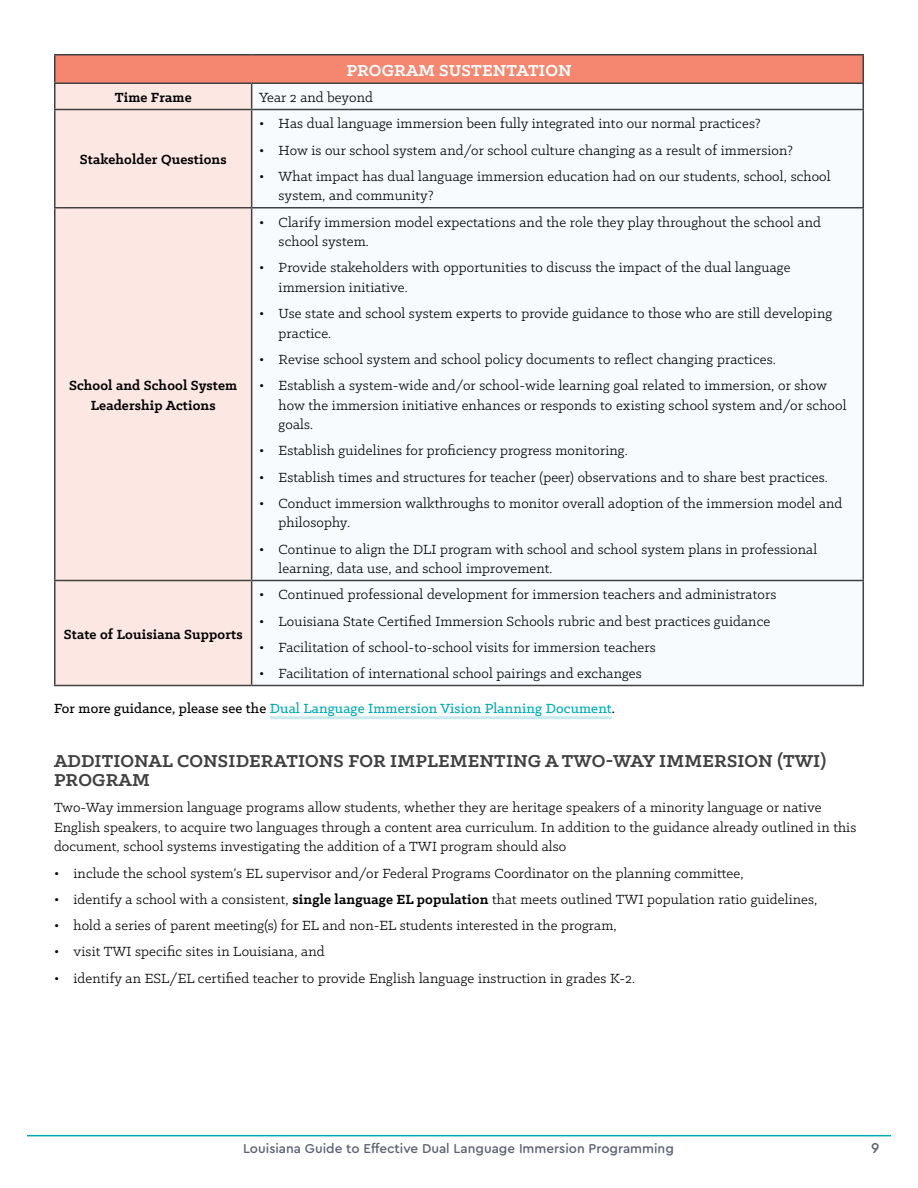
<style>
.page{position:relative;width:918px;height:1188px;background:#fff}
.page>*{position:absolute;margin:0;border:0;box-sizing:border-box;transform-origin:0 0}
.Subhead{font:700 19.5px/19.5px "Klinic Slab";letter-spacing:.01em;color:#404042}
.Table_Headers{font:700 18px "Klinic Slab";letter-spacing:.01em;color:#fff}
.Body{font:15px/19.5px "Klinic Slab";letter-spacing:.01em;color:#000}
.Body-2{font:700 15px/19.5px "Klinic Slab";letter-spacing:.01em;color:#000;text-align:center}
.Body-3{font:500 15px "Klinic Slab";letter-spacing:.01em;color:#00abb8}
.t1{font:500 15px "Cera Round Basic";color:#5c6274}
.t2{font:500 13.5px "Cera Round Basic";color:#5c6274}
.s1{color:#000}
.s2{font-weight:700}
</style>
<div class="page">
<hr style="left:27px;top:1135px;width:864px;height:1px;background:#00abb8">
<hr style="left:270px;top:716px;width:342px;height:3px;background:#c9e9ec">
<div style="left:55px;top:55px;width:808px;height:28px;background:#f58770"></div>
<div style="left:56px;top:84px;width:195px;height:601px;background:#fde7e2"></div>
<svg style="left:252px;top:84px;width:611px;height:601px"></svg>
<hr style="left:54px;top:54px;width:198px;height:2px;background:#414042">
<hr style="left:54px;top:56px;width:2px;height:26px;background:#414042">
<hr style="left:252px;top:54px;width:612px;height:2px;background:#414042">
<hr style="left:54px;top:82px;width:198px;height:2px;background:#414042">
<hr style="left:54px;top:84px;width:2px;height:25px;background:#414042">
<hr style="left:54px;top:109px;width:198px;height:1px;background:#414042">
<hr style="left:54px;top:110px;width:2px;height:97px;background:#414042">
<hr style="left:54px;top:207px;width:198px;height:1px;background:#414042">
<hr style="left:54px;top:208px;width:2px;height:372px;background:#414042">
<hr style="left:54px;top:580px;width:198px;height:1px;background:#414042">
<hr style="left:54px;top:581px;width:2px;height:104px;background:#414042">
<hr style="left:54px;top:685px;width:198px;height:1px;background:#414042">
<hr style="left:252px;top:82px;width:612px;height:2px;background:#414042">
<svg style="left:251px;top:84px;width:1px;height:25px"></svg>
<svg style="left:863px;top:56px;width:1px;height:53px"></svg>
<hr style="left:252px;top:109px;width:612px;height:1px;background:#414042">
<hr style="left:251px;top:110px;width:1px;height:97px;background:#414042">
<hr style="left:863px;top:110px;width:1px;height:97px;background:#414042">
<hr style="left:252px;top:207px;width:612px;height:1px;background:#414042">
<hr style="left:251px;top:208px;width:1px;height:372px;background:#414042">
<hr style="left:863px;top:208px;width:1px;height:372px;background:#414042">
<hr style="left:252px;top:580px;width:612px;height:1px;background:#414042">
<hr style="left:251px;top:581px;width:1px;height:104px;background:#414042">
<hr style="left:863px;top:581px;width:1px;height:104px;background:#414042">
<hr style="left:252px;top:685px;width:612px;height:1px;background:#414042">
<p class="Table_Headers" style="left:346px;top:58px;width:227px">PROGRAM SUSTENTATION</p>
<p class="Body-2" style="left:115px;top:87px;width:78px">Time Frame</p>
<p class="Body" style="left:259px;top:87px;width:115px">Year 2 and beyond</p>
<p class="Body-2" style="left:80px;top:149px;width:148px">Stakeholder Questions</p>
<p class="Body-2" style="left:69px;top:375px;width:170px">School and School System<br>Leadership Actions</p>
<p class="Body" style="left:259px;top:113px;width:503px">• Has dual language immersion been fully integrated into our normal practices?</p>
<p class="Body" style="left:259px;top:140px;width:535px">• How is our school system and/or school culture changing as a result of immersion?</p>
<p class="Body" style="left:279px;top:166px;width:553px;text-indent:-20px">• What impact has dual language immersion education had on our students, school, school system, and community?</p>
<p class="Body" style="left:279px;top:212px;width:544px;text-indent:-20px">• Clarify immersion model expectations and the role they play throughout the school and school system.</p>
<p class="Body" style="left:279px;top:257px;width:513px;text-indent:-20px">• Provide stakeholders with opportunities to discuss the impact of the dual language immersion initiative.</p>
<p class="Body" style="left:279px;top:303px;width:555px;text-indent:-20px">• Use state and school system experts to provide guidance to those who are still developing practice.</p>
<p class="Body" style="left:259px;top:349px;width:518px">• Revise school system and school policy documents to reflect changing practices.</p>
<p class="Body" style="left:279px;top:375px;width:569px;text-indent:-20px">• Establish a system-wide and/or school-wide learning goal related to immersion, or show how the immersion initiative enhances or responds to existing school system and/or school goals.</p>
<p class="Body" style="left:259px;top:440px;width:370px">• Establish guidelines for proficiency progress monitoring.</p>
<p class="Body" style="left:259px;top:467px;width:570px">• Establish times and structures for teacher (peer) observations and to share best practices.</p>
<p class="Body" style="left:279px;top:493px;width:565px;text-indent:-20px">• Conduct immersion walkthroughs to monitor overall adoption of the immersion model and philosophy.</p>
<p class="Body" style="left:279px;top:539px;width:540px;text-indent:-20px">• Continue to align the DLI program with school and school system plans in professional learning, data use, and school improvement.</p>
<p class="Body" style="left:259px;top:584px;width:519px">• Continued professional development for immersion teachers and administrators</p>
<p class="Body" style="left:259px;top:611px;width:513px">• Louisiana State Certified Immersion Schools rubric and best practices guidance</p>
<p class="Body" style="left:259px;top:637px;width:398px">• Facilitation of school-to-school visits for immersion teachers</p>
<p class="Body" style="left:259px;top:663px;width:384px">• Facilitation of international school pairings and exchanges</p>
<p class="Body-3" style="left:54px;top:699px;width:563px"><span class="s1">For more guidance, please see the</span> Dual Language Immersion Vision Planning Document<span class="s1">.</span></p>
<p class="Subhead" style="left:54px;top:750px;width:774px">ADDITIONAL CONSIDERATIONS FOR IMPLEMENTING A TWO-WAY IMMERSION (TWI)<br>PROGRAM</p>
<p class="Body" style="left:54px;top:797px;width:804px">Two-Way immersion language programs allow students, whether they are heritage speakers of a minority language or native<br>English speakers, to acquire two languages through a content area curriculum. In addition to the guidance already outlined in this document, school systems investigating the addition of a TWI program should also</p>
<p class="Body" style="left:54px;top:863px;width:691px">• include the school system’s EL supervisor and/or Federal Programs Coordinator on the planning committee,</p>
<p class="Body" style="left:54px;top:889px;width:765px">• identify a school with a consistent, <span class="s2">single language EL population</span> that meets outlined TWI population ratio guidelines,</p>
<p class="Body" style="left:54px;top:915px;width:564px">• hold a series of parent meeting(s) for EL and non-EL students interested in the program,</p>
<p class="Body" style="left:54px;top:941px;width:272px">• visit TWI specific sites in Louisiana, and</p>
<p class="Body" style="left:54px;top:968px;width:583px">• identify an ESL/EL certified teacher to provide English language instruction in grades K-2.</p>
<p class="Body-2" style="left:64px;top:624px;width:180px">State of Louisiana Supports</p>
<p class="t2" style="left:243px;top:1141px;width:432px">Louisiana Guide to Effective Dual Language Immersion Programming</p>
<p class="t1" style="left:871px;top:1139px;width:10px">9</p>
</div>
